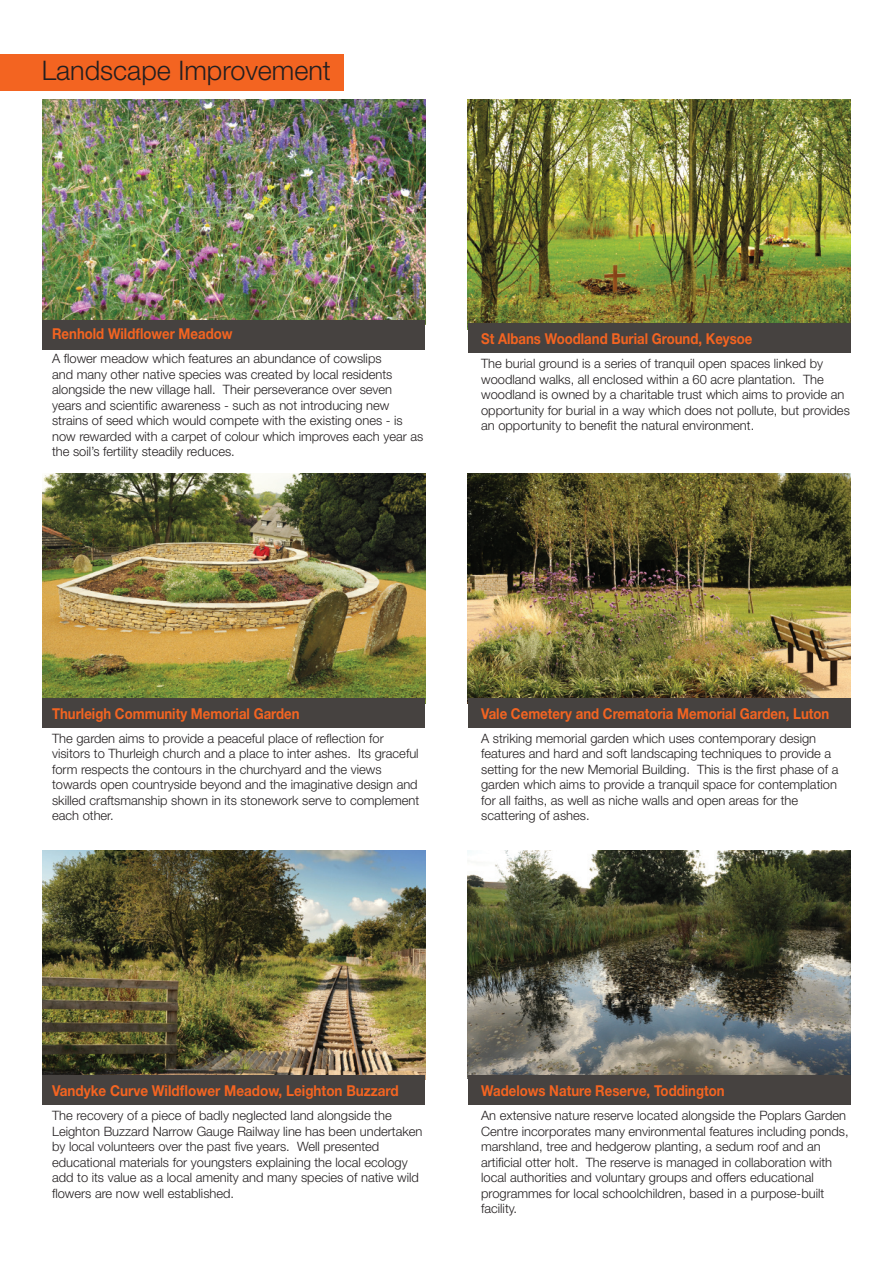
<style>
.page{position:relative;width:893px;height:1263px;background:#fff}
.page>*{position:absolute;margin:0;border:0;box-sizing:border-box;transform-origin:0 0}
.t1{font:300 27px "Helvetica Neue";color:#231f20}
.t2{font:700 15px "Helvetica Neue";color:#f36421;scale:.88 1}
.t3{font:700 15px "Helvetica Neue";color:#f36421;scale:.9 1}
.t4{font:300 12.9px/15.5px "Helvetica Neue";color:#231f20}
</style>
<div class="page">
<img style="left:43px;top:99px;width:382px;height:221px">
<img style="left:43px;top:473px;width:382px;height:225px">
<img style="left:43px;top:850px;width:382px;height:225px">
<img style="left:468px;top:99px;width:382px;height:224px">
<img style="left:468px;top:473px;width:382px;height:225px">
<img style="left:468px;top:850px;width:382px;height:225px">
<div style="left:0;top:54px;width:344px;height:37px;background:#f36421"></div>
<div style="left:43px;top:698px;width:382px;height:30px;background:#464240"></div>
<div style="left:43px;top:1075px;width:382px;height:30px;background:#464240"></div>
<div style="left:468px;top:323px;width:382px;height:30px;background:#464240"></div>
<div style="left:468px;top:698px;width:382px;height:30px;background:#464240"></div>
<div style="left:468px;top:1075px;width:382px;height:30px;background:#464240"></div>
<div style="left:43px;top:320px;width:382px;height:30px;background:#464240"></div>
<h1 class="t1" style="left:42px;top:54px;width:291px">Landscape Improvement</h1>
<p class="t2" style="left:52px;top:325px;width:207px">Renhold Wildflower Meadow</p>
<p class="t4" style="left:52px;top:351px;width:373px">A flower meadow which features an abundance of cowslips<br>and many other native species was created by local residents alongside the new village hall. Their perseverance over seven years and scientific awareness - such as not introducing new strains of seed which would compete with the existing ones - is now rewarded with a carpet of colour which improves each year as the soil’s fertility steadily reduces.</p>
<p class="t2" style="left:481px;top:330px;width:310px">St Albans Woodland Burial Ground, Keysoe</p>
<p class="t4" style="left:481px;top:356px;width:370px">The burial ground is a series of tranquil open spaces linked by woodland walks, all enclosed within a 60 acre plantation. The woodland is owned by a charitable trust which aims to provide an opportunity for burial in a way which does not pollute, but provides an opportunity to benefit the natural environment.</p>
<p class="t2" style="left:52px;top:704px;width:283px">Thurleigh Community Memorial Garden</p>
<p class="t4" style="left:52px;top:730px;width:369px">The garden aims to provide a peaceful place of reflection for visitors to Thurleigh church and a place to inter ashes. Its graceful form respects the contours in the churchyard and the views towards open countryside beyond and the imaginative design and skilled craftsmanship shown in its stonework serve to complement each other.</p>
<p class="t2" style="left:481px;top:704px;width:397px">Vale Cemetery and Crematoria Memorial Garden, Luton</p>
<p class="t4" style="left:481px;top:730px;width:359px">A striking memorial garden which uses contemporary design features and hard and soft landscaping techniques to provide a setting for the new Memorial Building. This is the first phase of a garden which aims to provide a tranquil space for contemplation for all faiths, as well as niche walls and open areas for the scattering of ashes.</p>
<p class="t3" style="left:52px;top:1081px;width:387px">Vandyke Curve Wildflower Meadow, Leighton Buzzard</p>
<p class="t4" style="left:52px;top:1107px;width:372px">The recovery of a piece of badly neglected land alongside the Leighton Buzzard Narrow Gauge Railway line has been undertaken by local volunteers over the past five years. Well presented educational materials for youngsters explaining the local ecology add to its value as a local amenity and many species of native wild flowers are now well established.</p>
<p class="t2" style="left:481px;top:1081px;width:278px">Wadelows Nature Reserve, Toddington</p>
<p class="t4" style="left:481px;top:1107px;width:369px">An extensive nature reserve located alongside the Poplars Garden Centre incorporates many environmental features including ponds, marshland, tree and hedgerow planting, a sedum roof and an artificial otter holt. The reserve is managed in collaboration with local authorities and voluntary groups and offers educational programmes for local schoolchildren, based in a purpose-built facility.</p>
</div>
